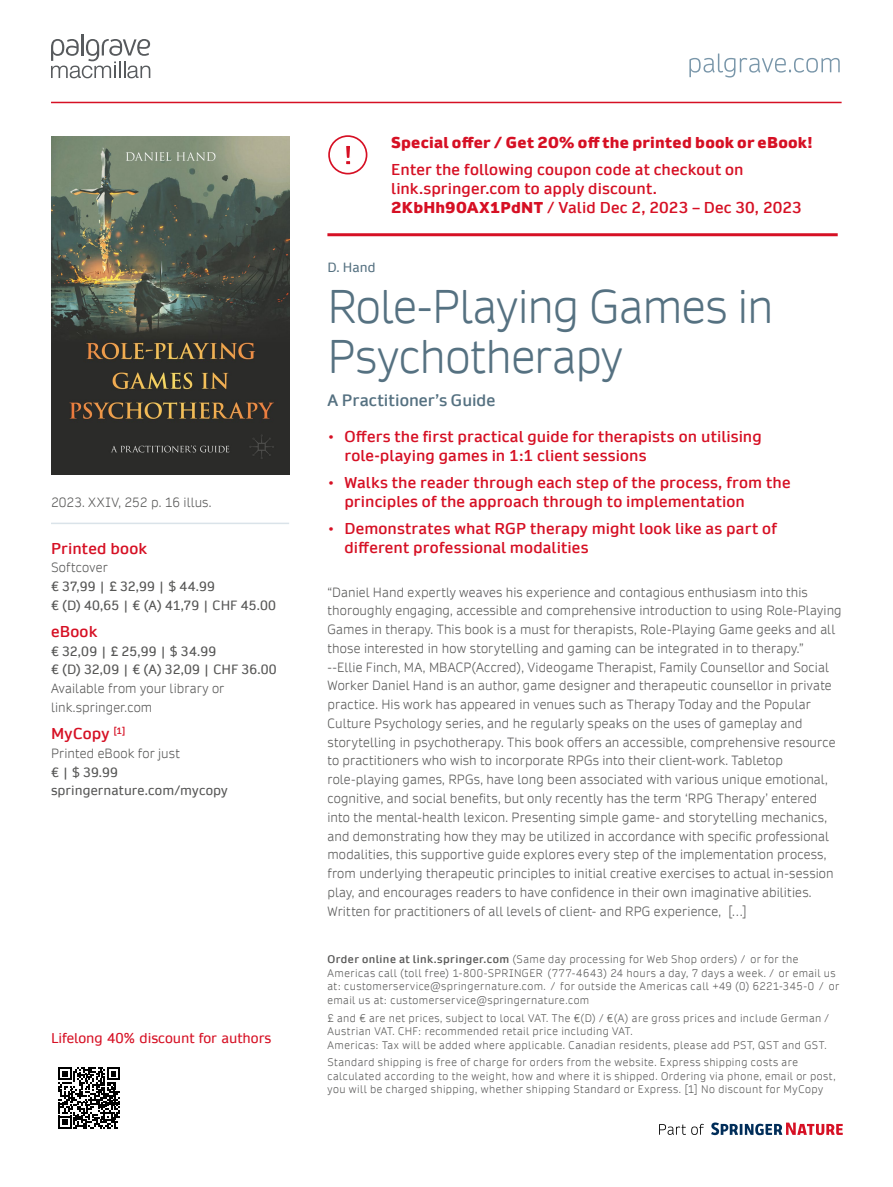
<style>
.page{position:relative;width:893px;height:1187px;background:#fff}
.page>*{position:absolute;margin:0;border:0;box-sizing:border-box;transform-origin:0 0}
.t1{font:300 45px/49.5px "Daytona Pro";letter-spacing:-.015em;color:#557181}
.t2{font:600 15.75px "Daytona Pro";color:#557181}
.t3{font:600 15px/18.8px "Daytona Pro";letter-spacing:.01em;color:#d61024}
.t4{font:900 15px "Daytona Pro";letter-spacing:.02em;color:#d61024}
.t5{font:13.5px "Daytona Pro";color:#d61024}
.t6{font:300 12.75px/18.8px "Daytona Pro";letter-spacing:.01em;color:#565655}
.t7{font:12.75px/18.8px "Daytona Pro";letter-spacing:.01em;color:#565655}
.t8{font:12.75px "Daytona Pro";color:#557181}
.t9{font:300 10.5px/13.5px "Daytona Pro";letter-spacing:.045em;color:#565655}
.s1{font-weight:900}
.s2{font-weight:300}
.s3{font-weight:600}
</style>
<div class="page">
<svg style="left:58px;top:1067px;width:62px;height:61px"></svg>
<div style="left:328px;top:135px;width:39px;height:39px;border:2px solid #d61024;border-radius:50%"></div>
<svg style="left:346px;top:146px;width:5px;height:19px"></svg>
<hr style="left:327px;top:233px;width:511px;height:3px;background:#d61024">
<svg style="left:689px;top:53px;width:151px;height:24px"></svg>
<hr style="left:51px;top:102px;width:791px;height:1px;background:#d61024">
<hr style="left:81px;top:34px;width:2px;height:21px;background:#575a5d">
<svg style="left:51px;top:39px;width:99px;height:39px"></svg>
<hr style="left:51px;top:522px;width:238px;height:2px;background:#dae3e9">
<img style="left:51px;top:136px;width:238px;height:338px">
<svg style="left:711px;top:1122px;width:132px;height:13px"></svg>
<svg style="left:659px;top:1123px;width:45px;height:11px"></svg>
<p class="t6" style="left:51px;top:493px;width:162px">2023. XXIV, 252 p. 16 illus.</p>
<p class="t3" style="left:51px;top:538px;width:97px">Printed book</p>
<p class="t6" style="left:51px;top:558px;width:58px">Softcover</p>
<p class="t7" style="left:51px;top:576px;width:227px">€ 37,99 | £ 32,99 | $ 44.99<br>€ (D) 40,65 | € (A) 41,79 | CHF 45.00</p>
<p class="t3" style="left:51px;top:622px;width:48px">eBook</p>
<p class="t7" style="left:51px;top:641px;width:227px">€ 32,09 | £ 25,99 | $ 34.99<br>€ (D) 32,09 | € (A) 32,09 | CHF 36.00</p>
<p class="t6" style="left:51px;top:679px;width:175px">Available from your library or link.springer.com</p>
<p class="t3" style="left:51px;top:724px;width:76px">MyCopy <sup>[1]</sup></p>
<p class="t6" style="left:51px;top:743px;width:130px">Printed eBook for just</p>
<p class="t7" style="left:51px;top:762px;width:178px">€ | $ 39.99 springernature.com/mycopy</p>
<p class="t5" style="left:51px;top:1028px;width:222px">Lifelong 40% discount for authors</p>
<p class="t4" style="left:391px;top:132px;width:423px">Special offer / Get 20% off the printed book or eBook!</p>
<p class="t3" style="left:391px;top:160px;width:412px">Enter the following coupon code at checkout on link.springer.com to apply discount.<br><span class="s1">2KbHh90AX1PdNT</span> / Valid Dec 2, 2023 – Dec 30, 2023</p>
<p class="t8" style="left:327px;top:258px;width:50px">D. Hand</p>
<h1 class="t1" style="left:327px;top:282px;width:448px">Role-Playing Games in<br>Psychotherapy</h1>
<p class="t2" style="left:327px;top:390px;width:169px">A Practitioner’s Guide</p>
<p class="t3" style="left:344px;top:427px;width:419px;text-indent:-17px"><span class="s2">•</span> Offers the first practical guide for therapists on utilising role-playing games in 1:1 client sessions</p>
<p class="t3" style="left:344px;top:473px;width:448px;text-indent:-17px"><span class="s2">•</span> Walks the reader through each step of the process, from the principles of the approach through to implementation</p>
<p class="t3" style="left:344px;top:519px;width:434px;text-indent:-17px"><span class="s2">•</span> Demonstrates what RGP therapy might look like as part of different professional modalities</p>
<p class="t6" style="left:327px;top:582px;width:516px">“Daniel Hand expertly weaves his experience and contagious enthusiasm into this thoroughly engaging, accessible and comprehensive introduction to using Role-Playing Games in therapy. This book is a must for therapists, Role-Playing Game geeks and all those interested in how storytelling and gaming can be integrated in to therapy.” --Ellie Finch, MA, MBACP(Accred), Videogame Therapist, Family Counsellor and Social Worker Daniel Hand is an author, game designer and therapeutic counsellor in private practice. His work has appeared in venues such as Therapy Today and the Popular Culture Psychology series, and he regularly speaks on the uses of gameplay and storytelling in psychotherapy. This book offers an accessible, comprehensive resource to practitioners who wish to incorporate RPGs into their client-work. Tabletop role-playing games, RPGs, have long been associated with various unique emotional, cognitive, and social benefits, but only recently has the term ‘RPG Therapy’ entered into the mental-health lexicon. Presenting simple game- and storytelling mechanics, and demonstrating how they may be utilized in accordance with specific professional modalities, this supportive guide explores every step of the implementation process, from underlying therapeutic principles to initial creative exercises to actual in-session play, and encourages readers to have confidence in their own imaginative abilities.<br>Written for practitioners of all levels of client- and RPG experience, […]</p>
<p class="t9" style="left:327px;top:952px;width:513px"><span class="s3">Order online at link.springer.com</span> (Same day processing for Web Shop orders) / or for the Americas call (toll free) 1-800-SPRINGER (777-4643) 24 hours a day, 7 days a week. / or email us at: customerservice@springernature.com. / for outside the Americas call +49 (0) 6221-345-0 / or email us at: customerservice@springernature.com</p>
<p class="t9" style="left:327px;top:1010px;width:503px">£ and € are net prices, subject to local VAT. The €(D) / €(A) are gross prices and include German /<br>Austrian VAT. CHF: recommended retail price including VAT.<br>Americas: Tax will be added where applicable. Canadian residents, please add PST, QST and GST.</p>
<p class="t9" style="left:327px;top:1055px;width:510px">Standard shipping is free of charge for orders from the website. Express shipping costs are calculated according to the weight, how and where it is shipped. Ordering via phone, email or post, you will be charged shipping, whether shipping Standard or Express. [1] No discount for MyCopy</p>
</div>
